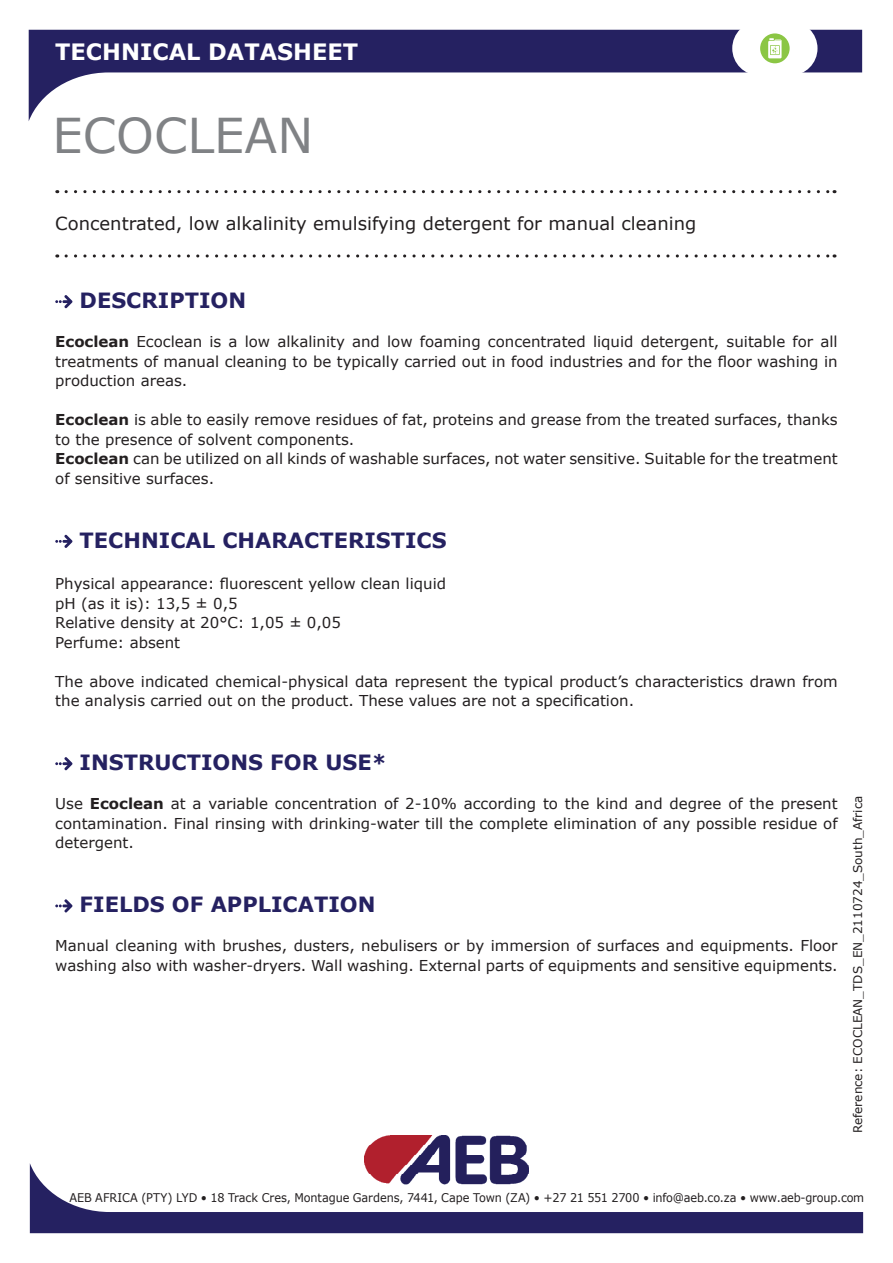
<style>
.page{position:relative;width:893px;height:1263px;background:#fff}
.page>*{position:absolute;margin:0;border:0;box-sizing:border-box;transform-origin:0 0}
.t1{font:48px "Verdana";color:#808285}
.t2{font:700 22.5px "Verdana";color:#fff}
.t3{font:700 21px "Verdana";color:#252161}
.t4{font:18px "Verdana";color:#231f20}
.t5{font:15px/19.5px "Verdana";color:#231f20}
.t6{font:12px "Verdana";letter-spacing:-.005em;color:#231f20;scale:.94 1}
.t7{font:12px "Verdana";letter-spacing:-.005em;color:#231f20}
.s1{font-weight:700}
</style>
<div class="page">
<svg style="left:66px;top:190px;width:769px;height:3px"></svg>
<svg style="left:66px;top:254px;width:769px;height:4px"></svg>
<img style="left:364px;top:1135px;width:163px;height:28px">
<svg style="left:29px;top:30px;width:833px;height:91px"></svg>
<div style="left:732px;top:21px;width:85px;height:55px;background:#fff;border-radius:27px"></div>
<div style="left:760px;top:33px;width:30px;height:30px;background:#8bc644;border-radius:50%"></div>
<svg style="left:768px;top:38px;width:14px;height:20px"></svg>
<svg style="left:30px;top:1163px;width:833px;height:70px"></svg>
<svg style="left:55px;top:295px;width:17px;height:13px"></svg>
<svg style="left:55px;top:535px;width:17px;height:13px"></svg>
<svg style="left:55px;top:757px;width:17px;height:13px"></svg>
<svg style="left:55px;top:899px;width:17px;height:13px"></svg>
<h2 class="t2" style="left:55px;top:35px;width:304px">TECHNICAL DATASHEET</h2>
<h1 class="t1" style="left:52px;top:103px;width:262px">ECOCLEAN</h1>
<p class="t4" style="left:55px;top:211px;width:643px">Concentrated, low alkalinity emulsifying detergent for manual cleaning</p>
<h3 class="t3" style="left:80px;top:286px;width:168px">DESCRIPTION</h3>
<p class="t5" style="left:55px;top:332px;width:784px;text-align:justify"><span class="s1">Ecoclean</span> Ecoclean is a low alkalinity and low foaming concentrated liquid detergent, suitable for all treatments of manual cleaning to be typically carried out in food industries and for the floor washing in production areas.</p>
<p class="t5" style="left:55px;top:410px;width:784px"><span class="s1">Ecoclean</span> is able to easily remove residues of fat, proteins and grease from the treated surfaces, thanks to the presence of solvent components.<br><span class="s1">Ecoclean</span> can be utilized on all kinds of washable surfaces, not water sensitive. Suitable for the treatment of sensitive surfaces.</p>
<h3 class="t3" style="left:80px;top:525px;width:369px">TECHNICAL CHARACTERISTICS</h3>
<p class="t5" style="left:55px;top:574px;width:392px">Physical appearance: fluorescent yellow clean liquid pH (as it is): 13,5 ± 0,5<br>Relative density at 20°C: 1,05 ± 0,05<br>Perfume: absent</p>
<p class="t5" style="left:55px;top:671px;width:784px">The above indicated chemical-physical data represent the typical product’s characteristics drawn from the analysis carried out on the product. These values are not a specification.</p>
<h3 class="t3" style="left:80px;top:748px;width:308px">INSTRUCTIONS FOR USE*</h3>
<p class="t5" style="left:55px;top:794px;width:784px;text-align:justify">Use <span class="s1">Ecoclean</span> at a variable concentration of 2-10% according to the kind and degree of the present contamination. Final rinsing with drinking-water till the complete elimination of any possible residue of detergent.</p>
<h3 class="t3" style="left:80px;top:890px;width:297px">FIELDS OF APPLICATION</h3>
<p class="t5" style="left:55px;top:936px;width:784px">Manual cleaning with brushes, dusters, nebulisers or by immersion of surfaces and equipments. Floor washing also with washer-dryers. Wall washing. External parts of equipments and sensitive equipments.</p>
<p class="t7" style="left:850px;top:1133px;width:339px;rotate:-90deg">Reference: ECOCLEAN_TDS_EN_2110724_South_Africa</p>
<p class="t6" style="left:70px;top:1189px;width:847px">AEB AFRICA (PTY) LYD • 18 Track Cres, Montague Gardens, 7441, Cape Town (ZA) • +27 21 551 2700 • info@aeb.co.za • www.aeb-group.com</p>
</div>
